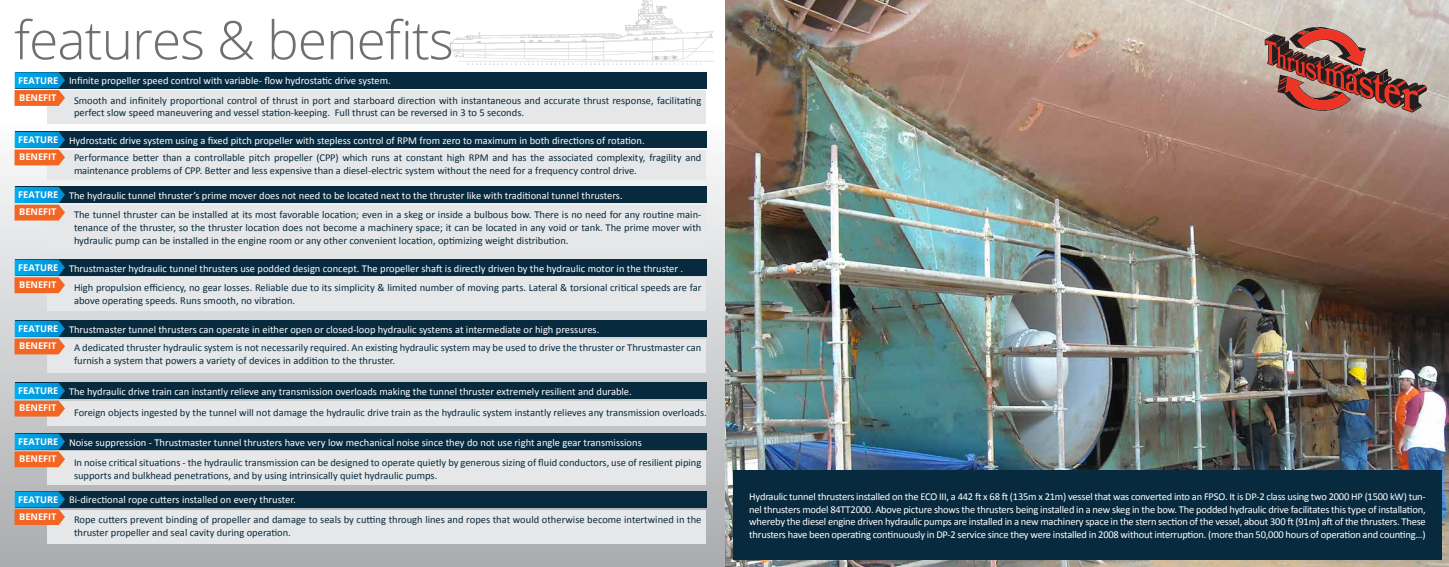
<style>
.page{position:relative;width:1449px;height:567px;background:#fff}
.page>*{position:absolute;margin:0;border:0;box-sizing:border-box;transform-origin:0 0}
.t1{font:300 53.2px "Open Sans";letter-spacing:-.015em;color:#6d6f71}
.t2{font:10.5px/12.6px "Calibri";color:#072a3f}
.t3{font:10.5px/12.6px "Calibri";color:#fff;text-align:justify}
.t4{font:700 9.28px "Open Sans";color:#fff}
.s1{font-family:"Open Sans";font-weight:700;font-size:9.28px}
</style>
<div class="page">
<svg style="left:0;top:72px;width:725px;height:495px"></svg>
<img style="left:725px;top:0;width:724px;height:567px">
<img style="left:449px;top:0;width:265px;height:65px">
<svg style="left:1265px;top:27px;width:162px;height:86px;background:#a9786f"></svg>
<div style="left:734px;top:470px;width:708px;height:90px;background:#072a3f"></div>
<div style="left:15px;top:72px;width:691px;height:16px;background:#072a3f"></div>
<div style="left:47px;top:91px;width:659px;height:33px;background:#e6e7e8"></div>
<svg style="left:15px;top:72px;width:50px;height:34px;background:#798385"></svg>
<div style="left:15px;top:132px;width:691px;height:16px;background:#072a3f"></div>
<div style="left:47px;top:150px;width:659px;height:29px;background:#e6e7e8"></div>
<svg style="left:15px;top:132px;width:50px;height:33px;background:#7c8788"></svg>
<div style="left:15px;top:187px;width:691px;height:16px;background:#072a3f"></div>
<div style="left:47px;top:205px;width:659px;height:46px;background:#e6e7e8"></div>
<svg style="left:15px;top:187px;width:50px;height:34px;background:#7f8889"></svg>
<div style="left:15px;top:260px;width:691px;height:16px;background:#072a3f"></div>
<div style="left:47px;top:278px;width:659px;height:33px;background:#e6e7e8"></div>
<svg style="left:15px;top:260px;width:50px;height:33px;background:#7b8485"></svg>
<div style="left:15px;top:321px;width:691px;height:16px;background:#072a3f"></div>
<div style="left:47px;top:339px;width:659px;height:33px;background:#e6e7e8"></div>
<svg style="left:15px;top:321px;width:50px;height:33px;background:#7b8587"></svg>
<div style="left:15px;top:383px;width:691px;height:16px;background:#072a3f"></div>
<div style="left:47px;top:401px;width:659px;height:24px;background:#e6e7e8"></div>
<svg style="left:15px;top:383px;width:50px;height:34px;background:#7d8687"></svg>
<div style="left:15px;top:434px;width:691px;height:16px;background:#072a3f"></div>
<div style="left:47px;top:452px;width:659px;height:33px;background:#e6e7e8"></div>
<svg style="left:15px;top:434px;width:50px;height:33px;background:#7a8485"></svg>
<div style="left:15px;top:491px;width:691px;height:17px;background:#072a3f"></div>
<div style="left:47px;top:510px;width:659px;height:33px;background:#e6e7e8"></div>
<svg style="left:15px;top:491px;width:50px;height:34px;background:#768182"></svg>
<h1 class="t1" style="left:14px;top:4px;width:441px">features &amp; benefits</h1>
<p class="t3" style="left:18px;top:75px;width:374px"><span class="s1">FEATURE</span> Infinite propeller speed control with variable- flow hydrostatic drive system.</p>
<p class="t4" style="left:19px;top:91px;width:39px">BENEFIT</p>
<p class="t2" style="left:74px;top:94px;width:629px">Smooth and infinitely proportional control of thrust in port and starboard direction with instantaneous and accurate thrust response, facilitating perfect slow speed maneuvering and vessel station-keeping. Full thrust can be reversed in 3 to 5 seconds.</p>
<p class="t3" style="left:18px;top:134px;width:628px"><span class="s1">FEATURE</span> Hydrostatic drive system using a fixed pitch propeller with stepless control of RPM from zero to maximum in both directions of rotation.</p>
<p class="t4" style="left:19px;top:150px;width:39px">BENEFIT</p>
<p class="t2" style="left:74px;top:152px;width:629px">Performance better than a controllable pitch propeller (CPP) which runs at constant high RPM and has the associated complexity, fragility and maintenance problems of CPP. Better and less expensive than a diesel-electric system without the need for a frequency control drive.</p>
<p class="t3" style="left:18px;top:189px;width:606px"><span class="s1">FEATURE</span> The hydraulic tunnel thruster’s prime mover does not need to be located next to the thruster like with traditional tunnel thrusters.</p>
<p class="t4" style="left:19px;top:205px;width:39px">BENEFIT</p>
<p class="t2" style="left:74px;top:209px;width:629px;text-align:justify">The tunnel thruster can be installed at its most favorable location; even in a skeg or inside a bulbous bow. There is no need for any routine main&shy;tenance of the thruster, so the thruster location does not become a machinery space; it can be located in any void or tank. The prime mover with hydraulic pump can be installed in the engine room or any other convenient location, optimizing weight distribution.</p>
<p class="t3" style="left:18px;top:262px;width:666px"><span class="s1">FEATURE</span> Thrustmaster hydraulic tunnel thrusters use podded design concept. The propeller shaft is directly driven by the hydraulic motor in the thruster .</p>
<p class="t4" style="left:19px;top:278px;width:39px">BENEFIT</p>
<p class="t2" style="left:74px;top:281px;width:629px">High propulsion efficiency, no gear losses. Reliable due to its simplicity &amp; limited number of moving parts. Lateral &amp; torsional critical speeds are far above operating speeds. Runs smooth, no vibration.</p>
<p class="t3" style="left:18px;top:323px;width:583px"><span class="s1">FEATURE</span> Thrustmaster tunnel thrusters can operate in either open or closed-loop hydraulic systems at intermediate or high pressures.</p>
<p class="t4" style="left:19px;top:339px;width:39px">BENEFIT</p>
<p class="t2" style="left:74px;top:342px;width:629px">A dedicated thruster hydraulic system is not necessarily required. An existing hydraulic system may be used to drive the thruster or Thrustmaster can furnish a system that powers a variety of devices in addition to the thruster.</p>
<p class="t3" style="left:18px;top:385px;width:615px"><span class="s1">FEATURE</span> The hydraulic drive train can instantly relieve any transmission overloads making the tunnel thruster extremely resilient and durable.</p>
<p class="t4" style="left:19px;top:401px;width:39px">BENEFIT</p>
<p class="t2" style="left:74px;top:406px;width:634px">Foreign objects ingested by the tunnel will not damage the hydraulic drive train as the hydraulic system instantly relieves any transmission overloads.</p>
<p class="t3" style="left:18px;top:436px;width:625px"><span class="s1">FEATURE</span> Noise suppression - Thrustmaster tunnel thrusters have very low mechanical noise since they do not use right angle gear transmissions</p>
<p class="t4" style="left:19px;top:452px;width:39px">BENEFIT</p>
<p class="t2" style="left:74px;top:456px;width:629px">In noise critical situations - the hydraulic transmission can be designed to operate quietly by generous sizing of fluid conductors, use of resilient piping supports and bulkhead penetrations, and by using intrinsically quiet hydraulic pumps.</p>
<p class="t3" style="left:18px;top:494px;width:279px"><span class="s1">FEATURE</span> Bi-directional rope cutters installed on every thruster.</p>
<p class="t4" style="left:19px;top:510px;width:39px">BENEFIT</p>
<p class="t2" style="left:74px;top:513px;width:629px">Rope cutters prevent binding of propeller and damage to seals by cutting through lines and ropes that would otherwise become intertwined in the thruster propeller and seal cavity during operation.</p>
<p class="t3" style="left:749px;top:490px;width:678px">Hydraulic tunnel thrusters installed on the ECO III, a 442 ft x 68 ft (135m x 21m) vessel that was converted into an FPSO. It is DP-2 class using two 2000 HP (1500 kW) tun&shy;nel thrusters model 84TT2000. Above picture shows the thrusters being installed in a new skeg in the bow. The podded hydraulic drive facilitates this type of installation, whereby the diesel engine driven hydraulic pumps are installed in a new machinery space in the stern section of the vessel, about 300 ft (91m) aft of the thrusters. These thrusters have been operating continuously in DP-2 service since they were installed in 2008 without interruption. (more than 50,000 hours of operation and counting…)</p>
</div>
